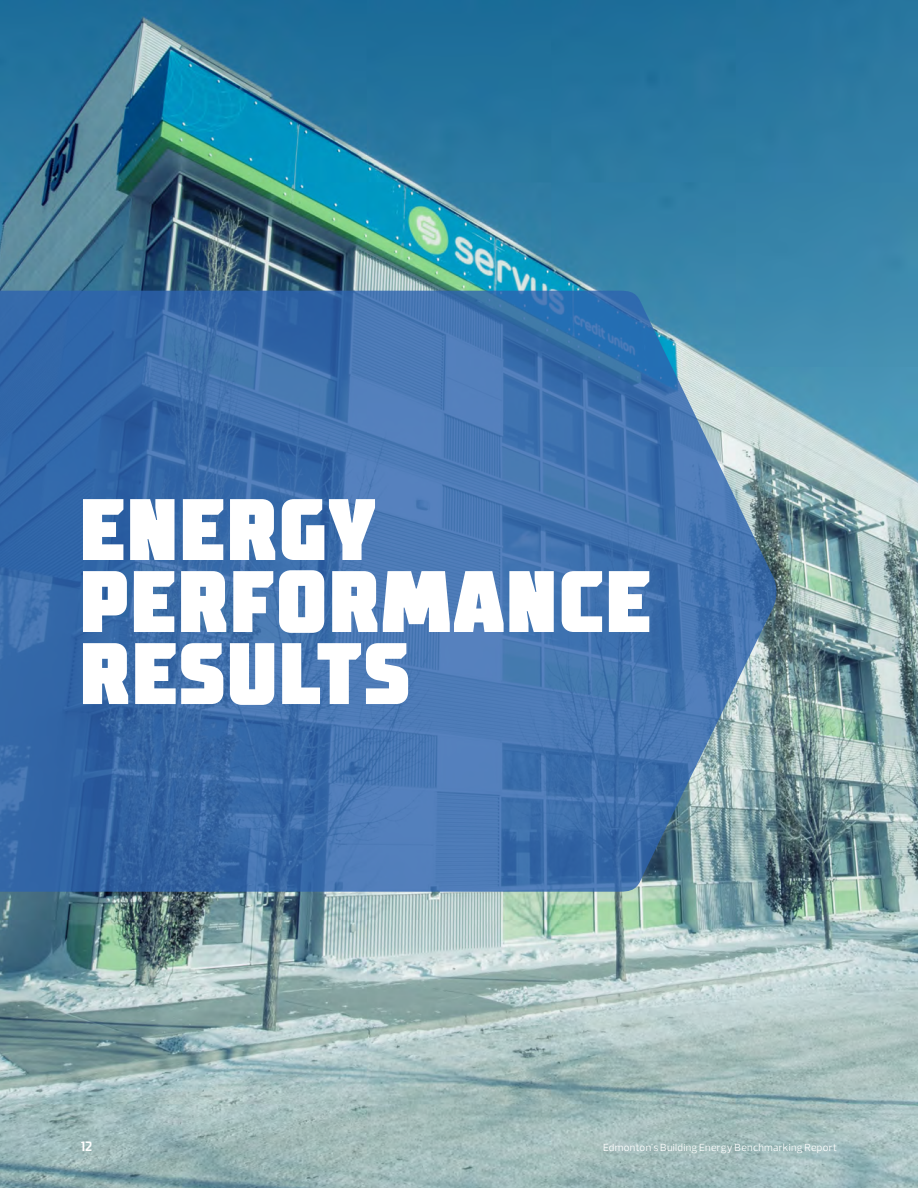
<style>
.page{position:relative;width:918px;height:1188px;background:#fff}
.page>*{position:absolute;margin:0;border:0;box-sizing:border-box;transform-origin:0 0}
.Title_Page{font:900 87px/72px "TT Supermolot Condensed";letter-spacing:-.01em;color:#fff}
.t1{font:700 13.5px "TT Supermolot Condensed";color:#fff}
.t2{font:10.5px "Prelo";letter-spacing:.025em;color:#fff}
</style>
<div class="page">
<img style="left:0;top:0;width:918px;height:1188px">
<svg style="left:0;top:291px;width:778px;height:601px;background:#4474ae"></svg>
<p class="Title_Page" style="left:78px;top:496px;width:575px">ENERGY<br>PERFORMANCE<br>RESULTS</p>
<p class="t1" style="left:81px;top:1139px;width:13px">12</p>
<p class="t2" style="left:603px;top:1142px;width:235px">Edmonton's Building Energy Benchmarking Report</p>
</div>
